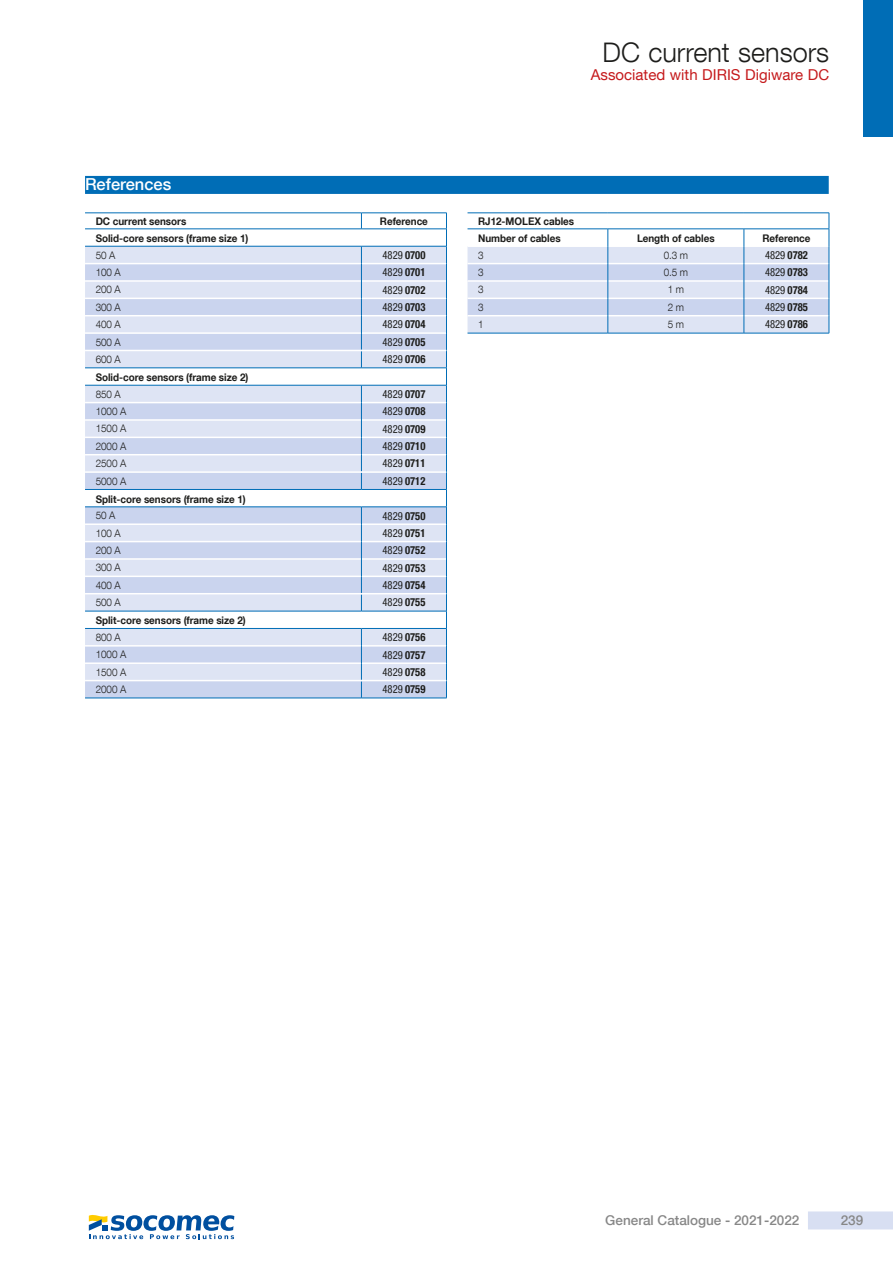
<style>
.page{position:relative;width:893px;height:1263px;background:#fff}
.page>*{position:absolute;margin:0;border:0;box-sizing:border-box;transform-origin:0 0}
.t1{font:300 27px "Helvetica Neue LT Com";color:#1d1d1b}
.t2{font:500 16.5px "Helvetica Neue LT Com";color:#fff}
.t3{font:15px "Helvetica Neue LT Com";color:#c51a1c}
.t4{font:500 13.5px "Helvetica Neue LT Com";color:#878787}
.t5{font:condensed 11.25px "Helvetica Neue LT Com";color:#1d1d1b;scale:.94 1}
.t6{font:700 10.5px/17.4px "Helvetica Neue LT Com";letter-spacing:-.005em;color:#1d1d1b;scale:.94 1}
.t7{font:300 10.5px "Helvetica Neue LT Com";letter-spacing:-.005em;color:#1d1d1b;scale:.94 1}
.s1{font-weight:700}
</style>
<div class="page">
<div style="left:808px;top:1211px;width:85px;height:18px;background:#d8dff2"></div>
<div style="left:863px;top:0;width:30px;height:136px;background:#006db6"></div>
<div style="left:85px;top:176px;width:744px;height:18px;background:#006db6"></div>
<div style="left:85px;top:247px;width:361px;height:16px;background:#dee4f4"></div>
<svg style="left:85px;top:264px;width:361px;height:434px;background:#d8dff2"></svg>
<hr style="left:85px;top:229px;width:276px;height:1px;background:#006db6">
<hr style="left:361px;top:229px;width:86px;height:1px;background:#006db6">
<hr style="left:85px;top:523px;width:276px;height:2px;background:#fff">
<hr style="left:362px;top:523px;width:84px;height:2px;background:#fff">
<hr style="left:85px;top:541px;width:276px;height:1px;background:#fff">
<hr style="left:362px;top:541px;width:84px;height:1px;background:#fff">
<hr style="left:85px;top:558px;width:276px;height:2px;background:#fff">
<hr style="left:362px;top:558px;width:84px;height:2px;background:#fff">
<hr style="left:85px;top:576px;width:276px;height:1px;background:#fff">
<hr style="left:362px;top:576px;width:84px;height:1px;background:#fff">
<hr style="left:85px;top:645px;width:276px;height:2px;background:#fff">
<hr style="left:362px;top:645px;width:84px;height:2px;background:#fff">
<hr style="left:85px;top:662px;width:276px;height:2px;background:#fff">
<hr style="left:362px;top:662px;width:84px;height:2px;background:#fff">
<hr style="left:85px;top:280px;width:276px;height:2px;background:#fff">
<hr style="left:362px;top:280px;width:84px;height:2px;background:#fff">
<hr style="left:85px;top:298px;width:276px;height:1px;background:#fff">
<hr style="left:362px;top:298px;width:84px;height:1px;background:#fff">
<hr style="left:85px;top:315px;width:276px;height:1px;background:#fff">
<hr style="left:362px;top:315px;width:84px;height:1px;background:#fff">
<hr style="left:85px;top:332px;width:276px;height:2px;background:#fff">
<hr style="left:362px;top:332px;width:84px;height:2px;background:#fff">
<hr style="left:85px;top:402px;width:276px;height:1px;background:#fff">
<hr style="left:362px;top:402px;width:84px;height:1px;background:#fff">
<hr style="left:85px;top:419px;width:276px;height:2px;background:#fff">
<hr style="left:362px;top:419px;width:84px;height:2px;background:#fff">
<hr style="left:85px;top:437px;width:276px;height:1px;background:#fff">
<hr style="left:362px;top:437px;width:84px;height:1px;background:#fff">
<hr style="left:85px;top:454px;width:276px;height:1px;background:#fff">
<hr style="left:362px;top:454px;width:84px;height:1px;background:#fff">
<hr style="left:85px;top:246px;width:276px;height:1px;background:#006db6">
<hr style="left:361px;top:246px;width:86px;height:1px;background:#006db6">
<hr style="left:85px;top:213px;width:276px;height:1px;background:#006db6">
<hr style="left:361px;top:213px;width:86px;height:1px;background:#006db6">
<svg style="left:361px;top:213px;width:1px;height:16px"></svg>
<svg style="left:361px;top:246px;width:1px;height:122px"></svg>
<svg style="left:361px;top:386px;width:1px;height:103px"></svg>
<svg style="left:361px;top:508px;width:1px;height:103px"></svg>
<svg style="left:361px;top:629px;width:1px;height:69px"></svg>
<svg style="left:446px;top:213px;width:1px;height:485px"></svg>
<hr style="left:85px;top:698px;width:276px;height:1px;background:#006db6">
<hr style="left:361px;top:698px;width:86px;height:1px;background:#006db6">
<hr style="left:85px;top:489px;width:276px;height:1px;background:#006db6">
<hr style="left:361px;top:489px;width:86px;height:1px;background:#006db6">
<hr style="left:85px;top:507px;width:276px;height:1px;background:#006db6">
<hr style="left:361px;top:507px;width:86px;height:1px;background:#006db6">
<hr style="left:85px;top:368px;width:276px;height:1px;background:#006db6">
<hr style="left:361px;top:368px;width:86px;height:1px;background:#006db6">
<hr style="left:85px;top:385px;width:276px;height:1px;background:#006db6">
<hr style="left:361px;top:385px;width:86px;height:1px;background:#006db6">
<hr style="left:85px;top:350px;width:276px;height:1px;background:#fff">
<hr style="left:361px;top:350px;width:85px;height:1px;background:#fff">
<hr style="left:85px;top:611px;width:276px;height:1px;background:#006db6">
<hr style="left:361px;top:611px;width:86px;height:1px;background:#006db6">
<hr style="left:85px;top:628px;width:276px;height:1px;background:#006db6">
<hr style="left:361px;top:628px;width:86px;height:1px;background:#006db6">
<hr style="left:85px;top:471px;width:276px;height:2px;background:#fff">
<hr style="left:361px;top:471px;width:85px;height:2px;background:#fff">
<hr style="left:85px;top:593px;width:276px;height:1px;background:#fff">
<hr style="left:361px;top:593px;width:85px;height:1px;background:#fff">
<hr style="left:85px;top:680px;width:276px;height:1px;background:#fff">
<hr style="left:361px;top:680px;width:85px;height:1px;background:#fff">
<svg style="left:467px;top:213px;width:363px;height:120px"></svg>
<hr style="left:467px;top:229px;width:141px;height:1px;background:#006db6">
<hr style="left:608px;top:229px;width:136px;height:1px;background:#006db6">
<hr style="left:744px;top:229px;width:85px;height:1px;background:#006db6">
<hr style="left:467px;top:333px;width:141px;height:1px;background:#006db6">
<hr style="left:608px;top:333px;width:136px;height:1px;background:#006db6">
<hr style="left:744px;top:333px;width:85px;height:1px;background:#006db6">
<svg style="left:89px;top:1215px;width:145px;height:24px"></svg>
<h2 class="t2" style="left:85px;top:175px;width:88px">References</h2>
<p class="t6" style="left:96px;top:212px;width:98px">DC current sensors</p>
<p class="t6" style="left:380px;top:212px;width:53px">Reference</p>
<p class="t6" style="left:96px;top:229px;width:164px">Solid-core sensors (frame size 1)</p>
<p class="t7" style="left:96px;top:248px;width:22px">50 A</p>
<p class="t5" style="left:383px;top:248px;width:47px">4829 <span class="s1">0700</span></p>
<p class="t7" style="left:96px;top:266px;width:28px">100 A</p>
<p class="t5" style="left:383px;top:266px;width:47px">4829 <span class="s1">0701</span></p>
<p class="t7" style="left:96px;top:283px;width:28px">200 A</p>
<p class="t5" style="left:383px;top:283px;width:47px">4829 <span class="s1">0702</span></p>
<p class="t7" style="left:96px;top:301px;width:28px">300 A</p>
<p class="t5" style="left:383px;top:300px;width:47px">4829 <span class="s1">0703</span></p>
<p class="t7" style="left:96px;top:318px;width:28px">400 A</p>
<p class="t5" style="left:383px;top:318px;width:47px">4829 <span class="s1">0704</span></p>
<p class="t7" style="left:96px;top:335px;width:28px">500 A</p>
<p class="t5" style="left:383px;top:335px;width:47px">4829 <span class="s1">0705</span></p>
<p class="t7" style="left:96px;top:353px;width:28px">600 A</p>
<p class="t5" style="left:383px;top:353px;width:47px">4829 <span class="s1">0706</span></p>
<p class="t6" style="left:96px;top:368px;width:164px">Solid-core sensors (frame size 2)</p>
<p class="t7" style="left:96px;top:387px;width:28px">850 A</p>
<p class="t5" style="left:383px;top:387px;width:47px">4829 <span class="s1">0707</span></p>
<p class="t7" style="left:96px;top:405px;width:34px">1000 A</p>
<p class="t5" style="left:383px;top:405px;width:47px">4829 <span class="s1">0708</span></p>
<p class="t7" style="left:96px;top:422px;width:34px">1500 A</p>
<p class="t5" style="left:383px;top:422px;width:47px">4829 <span class="s1">0709</span></p>
<p class="t7" style="left:96px;top:440px;width:34px">2000 A</p>
<p class="t5" style="left:383px;top:439px;width:47px">4829 <span class="s1">0710</span></p>
<p class="t7" style="left:96px;top:457px;width:34px">2500 A</p>
<p class="t5" style="left:383px;top:457px;width:47px">4829 <span class="s1">0711</span></p>
<p class="t7" style="left:96px;top:474px;width:34px">5000 A</p>
<p class="t5" style="left:383px;top:474px;width:47px">4829 <span class="s1">0712</span></p>
<p class="t6" style="left:96px;top:490px;width:161px">Split-core sensors (frame size 1)</p>
<p class="t7" style="left:96px;top:509px;width:22px">50 A</p>
<p class="t5" style="left:383px;top:509px;width:47px">4829 <span class="s1">0750</span></p>
<p class="t7" style="left:96px;top:526px;width:28px">100 A</p>
<p class="t5" style="left:383px;top:526px;width:47px">4829 <span class="s1">0751</span></p>
<p class="t7" style="left:96px;top:544px;width:28px">200 A</p>
<p class="t5" style="left:383px;top:544px;width:47px">4829 <span class="s1">0752</span></p>
<p class="t7" style="left:96px;top:561px;width:28px">300 A</p>
<p class="t5" style="left:383px;top:561px;width:47px">4829 <span class="s1">0753</span></p>
<p class="t7" style="left:96px;top:579px;width:28px">400 A</p>
<p class="t5" style="left:383px;top:578px;width:47px">4829 <span class="s1">0754</span></p>
<p class="t7" style="left:96px;top:596px;width:28px">500 A</p>
<p class="t5" style="left:383px;top:596px;width:47px">4829 <span class="s1">0755</span></p>
<p class="t6" style="left:96px;top:611px;width:161px">Split-core sensors (frame size 2)</p>
<p class="t7" style="left:96px;top:631px;width:28px">800 A</p>
<p class="t5" style="left:383px;top:630px;width:47px">4829 <span class="s1">0756</span></p>
<p class="t7" style="left:96px;top:648px;width:34px">1000 A</p>
<p class="t5" style="left:383px;top:648px;width:47px">4829 <span class="s1">0757</span></p>
<p class="t7" style="left:96px;top:665px;width:34px">1500 A</p>
<p class="t5" style="left:383px;top:665px;width:47px">4829 <span class="s1">0758</span></p>
<p class="t7" style="left:96px;top:683px;width:34px">2000 A</p>
<p class="t5" style="left:383px;top:683px;width:47px">4829 <span class="s1">0759</span></p>
<h1 class="t1" style="left:603px;top:36px;width:228px">DC current sensors</h1>
<h3 class="t3" style="left:591px;top:65px;width:240px">Associated with DIRIS Digiware DC</h3>
<p class="t6" style="left:478px;top:212px;width:104px">RJ12-MOLEX cables<br>Number of cables</p>
<p class="t6" style="left:637px;top:229px;width:84px">Length of cables</p>
<p class="t6" style="left:762px;top:229px;width:53px">Reference</p>
<p class="t7" style="left:478px;top:248px;width:7px">3</p>
<p class="t7" style="left:664px;top:248px;width:27px">0.3 m</p>
<p class="t5" style="left:765px;top:248px;width:47px">4829 <span class="s1">0782</span></p>
<p class="t7" style="left:478px;top:266px;width:7px">3</p>
<p class="t7" style="left:664px;top:266px;width:27px">0.5 m</p>
<p class="t5" style="left:765px;top:266px;width:47px">4829 <span class="s1">0783</span></p>
<p class="t7" style="left:478px;top:283px;width:7px">3</p>
<p class="t7" style="left:668px;top:283px;width:19px">1 m</p>
<p class="t5" style="left:765px;top:283px;width:47px">4829 <span class="s1">0784</span></p>
<p class="t7" style="left:478px;top:301px;width:7px">3</p>
<p class="t7" style="left:668px;top:301px;width:19px">2 m</p>
<p class="t5" style="left:765px;top:300px;width:47px">4829 <span class="s1">0785</span></p>
<p class="t7" style="left:478px;top:318px;width:7px">1</p>
<p class="t7" style="left:668px;top:318px;width:19px">5 m</p>
<p class="t5" style="left:765px;top:318px;width:47px">4829 <span class="s1">0786</span></p>
<p class="t4" style="left:605px;top:1212px;width:196px">General Catalogue - 2021-2022</p>
<p class="t4" style="left:841px;top:1212px;width:24px">239</p>
</div>
